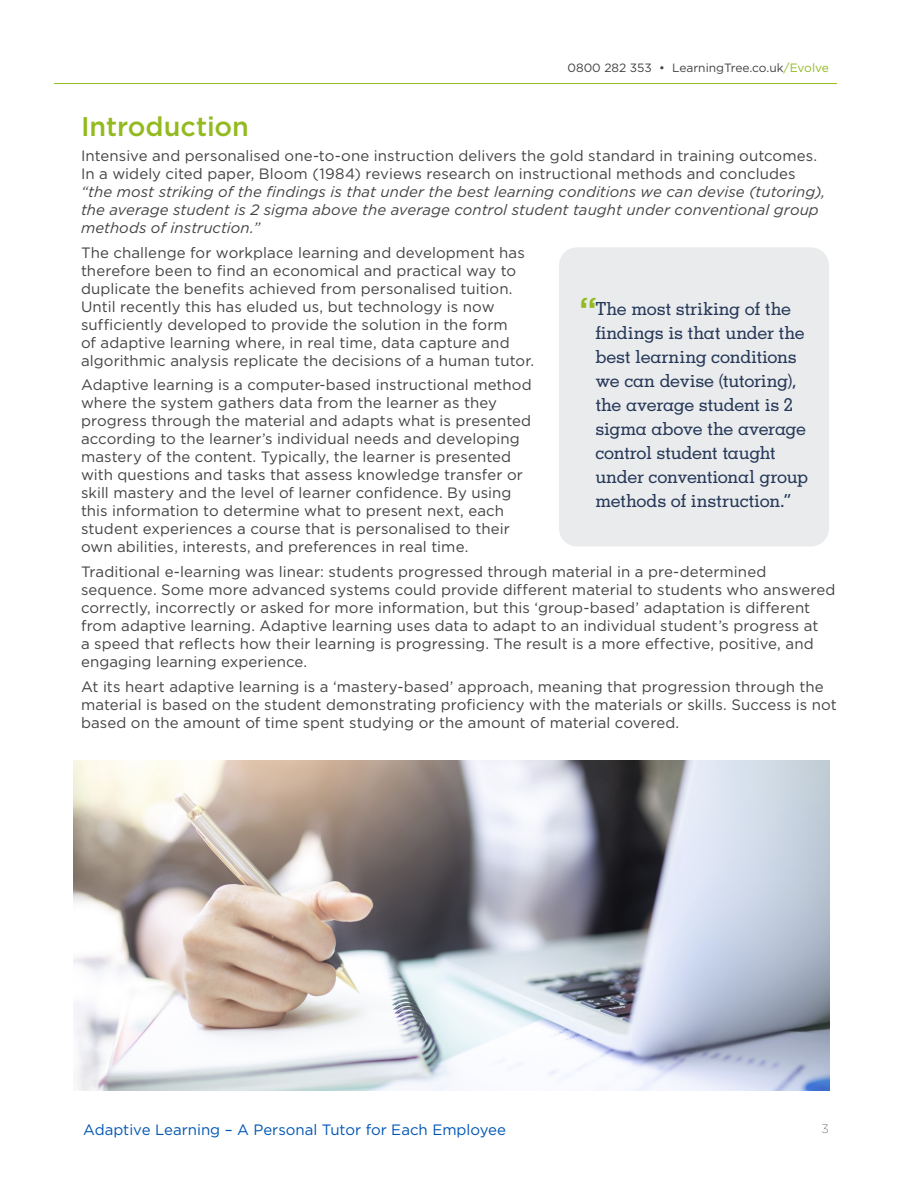
<style>
.page{position:relative;width:918px;height:1188px;background:#fff}
.page>*{position:absolute;margin:0;border:0;box-sizing:border-box;transform-origin:0 0}
.Topic_Headers{font:500 27px "Gotham";color:#93ba1f}
.copy_-_general{font:500 18px/24px "Memphis LT Std";letter-spacing:-.02em;color:#253859}
.copy_-_general-2{font:15px/18px "Gotham";letter-spacing:.005em;color:#434343}
.copy_-_general-3{font:italic 15px/18px "Gotham";letter-spacing:.005em;color:#434343}
.t1{font:15px "Gotham";color:#0056b4}
.t2{font:12px "Gotham";color:#434343}
.t3{font:200 12px "Gotham";color:#434343}
.s1{color:#93ba1f}
.s2{font-style:normal}
.s3{font-family:"Gotham";font-size:36px;color:#93ba1f}
</style>
<div class="page">
<hr style="left:54px;top:83px;width:783px;height:1px;background:#93ba1f">
<img style="left:73px;top:760px;width:756px;height:331px">
<div style="left:559px;top:247px;width:270px;height:299px;background:#eaebec;border-radius:18px"></div>
<p class="t2" style="left:568px;top:60px;width:263px">0800 282 353 • LearningTree.co.uk<span class="s1">/Evolve</span></p>
<p class="Topic_Headers" style="left:81px;top:110px;width:170px">Introduction</p>
<p class="copy_-_general-3" style="left:81px;top:146px;width:746px"><span class="s2">Intensive and personalised one-to-one instruction delivers the gold standard in training outcomes.<br>In a widely cited paper, Bloom (1984) reviews research on instructional methods and concludes </span>“the most striking of the findings is that under the best learning conditions we can devise (tutoring), the average student is 2 sigma above the average control student taught under conventional group methods of instruction.”</p>
<p class="copy_-_general-2" style="left:81px;top:243px;width:455px">The challenge for workplace learning and development has therefore been to find an economical and practical way to duplicate the benefits achieved from personalised tuition.<br>Until recently this has eluded us, but technology is now sufficiently developed to provide the solution in the form<br>of adaptive learning where, in real time, data capture and algorithmic analysis replicate the decisions of a human tutor.</p>
<p class="copy_-_general-2" style="left:81px;top:376px;width:452px">Adaptive learning is a computer-based instructional method where the system gathers data from the learner as they progress through the material and adapts what is presented according to the learner’s individual needs and developing mastery of the content. Typically, the learner is presented with questions and tasks that assess knowledge transfer or skill mastery and the level of learner confidence. By using this information to determine what to present next, each student experiences a course that is personalised to their own abilities, interests, and preferences in real time.</p>
<p class="copy_-_general-2" style="left:81px;top:563px;width:756px">Traditional e-learning was linear: students progressed through material in a pre-determined sequence. Some more advanced systems could provide different material to students who answered correctly, incorrectly or asked for more information, but this ‘group-based’ adaptation is different from adaptive learning. Adaptive learning uses data to adapt to an individual student’s progress at<br>a speed that reflects how their learning is progressing. The result is a more effective, positive, and engaging learning experience.</p>
<p class="copy_-_general-2" style="left:81px;top:677px;width:757px">At its heart adaptive learning is a ‘mastery-based’ approach, meaning that progression through the material is based on the student demonstrating proficiency with the materials or skills. Success is not based on the amount of time spent studying or the amount of material covered.</p>
<p class="copy_-_general" style="left:595px;top:297px;width:214px;text-indent:-16px"><span class="s3">“</span>The most striking of the findings is that under the best learning conditions we can devise (tutoring), the average student is 2 sigma above the average control student taught under conventional group methods of instruction.”</p>
<p class="t1" style="left:83px;top:1121px;width:424px">Adaptive Learning – A Personal Tutor for Each Employee</p>
<p class="t3" style="left:822px;top:1122px;width:8px">3</p>
</div>
